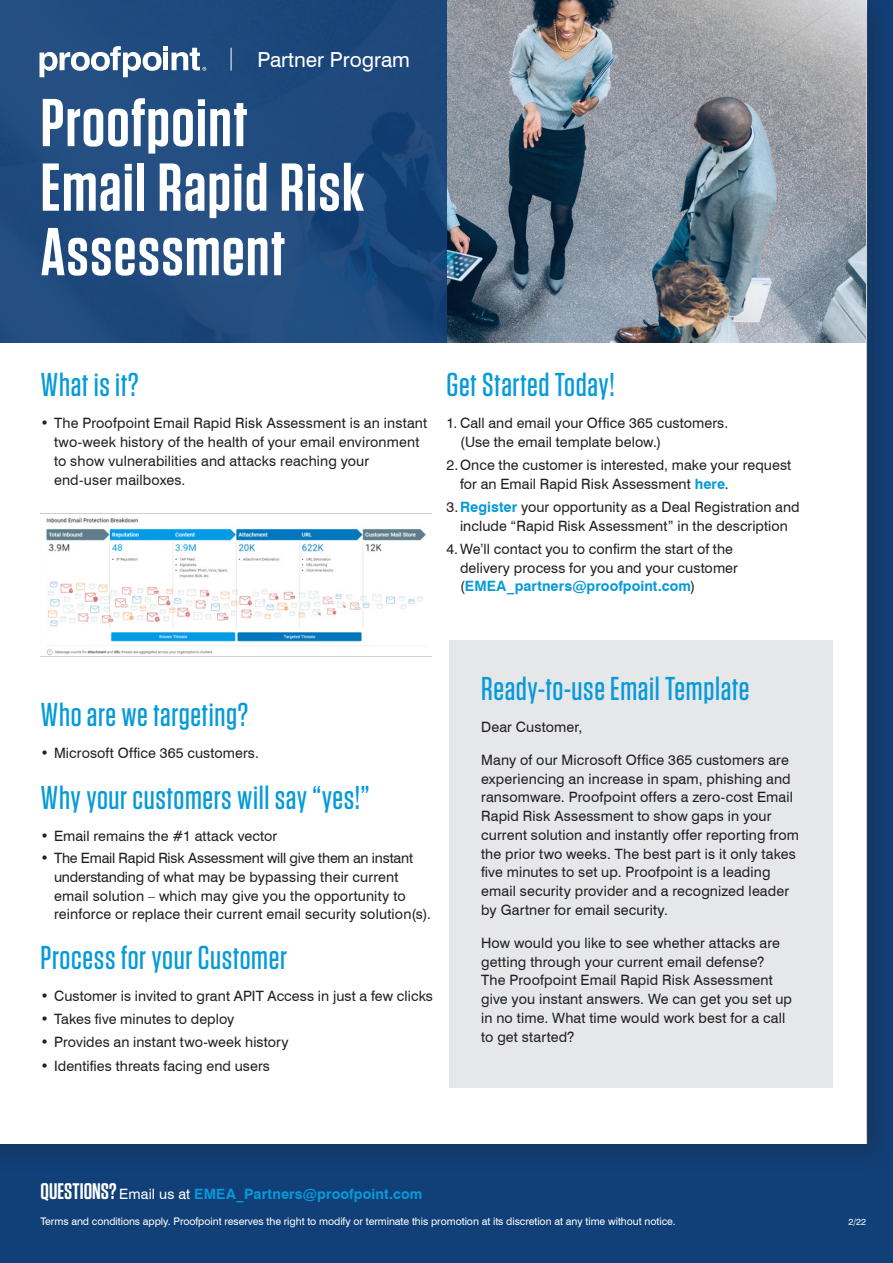
<style>
.page{position:relative;width:893px;height:1263px;background:#fff}
.page>*{position:absolute;margin:0;border:0;box-sizing:border-box;transform-origin:0 0}
.t1{font:600 67.5px/64.5px "Tungsten";letter-spacing:.02em;color:#fff}
.t2{font:500 33px "Tungsten";letter-spacing:.02em;color:#069ad9}
.t3{font:20.7px "Swiss 721 BT";color:#fff}
.t4{font:14.25px/18.8px "Swiss 721 BT";letter-spacing:.01em;color:#231f20}
.t5{font:700 14.25px "Swiss 721 BT";letter-spacing:.01em;color:#069ad9}
.t6{font:10.5px "Swiss 721 BT";letter-spacing:-.005em;color:#fff}
.t7{font:9px "Swiss 721 BT";color:#fff}
.s1{font-weight:700;color:#069ad9}
.s2{font-family:"Tungsten";font-weight:600;font-size:22.5px;color:#fff}
.s3{font-weight:400;color:#fff}
</style>
<div class="page">
<div style="left:0;top:1173px;width:893px;height:90px;background:#113f77"></div>
<div style="left:0;top:0;width:893px;height:1173px;background:#231f20;opacity:.3"></div>
<div style="left:0;top:0;width:866px;height:1143px;background:#fff"></div>
<img style="left:446px;top:0;width:420px;height:343px">
<div style="left:0;top:0;width:446px;height:343px;background:linear-gradient(to right,#244f82,#1b467a)"></div>
<svg style="left:40px;top:46px;width:166px;height:31px"></svg>
<svg style="left:231px;top:48px;width:1px;height:23px"></svg>
<img style="left:46px;top:517px;width:380px;height:138px">
<div style="left:449px;top:641px;width:383px;height:447px;background:#e6e7e9"></div>
<h3 class="t3" style="left:258px;top:47px;width:154px">Partner Program</h3>
<h1 class="t1" style="left:41px;top:92px;width:325px">Proofpoint<br>Email Rapid Risk<br>Assessment</h1>
<h2 class="t2" style="left:41px;top:367px;width:99px">What is it?</h2>
<p class="t4" style="left:54px;top:414px;width:375px;text-indent:-13px">• The Proofpoint Email Rapid Risk Assessment is an instant two-week history of the health of your email environment to show vulnerabilities and attacks reaching your end‑user mailboxes.</p>
<h2 class="t2" style="left:447px;top:367px;width:170px">Get Started Today!</h2>
<p class="t4" style="left:460px;top:414px;width:270px;text-indent:-14px">1. Call and email your Office 365 customers. (Use the email template below.)</p>
<p class="t4" style="left:460px;top:456px;width:333px;text-indent:-13px">2.Once the customer is interested, make your request for an Email Rapid Risk Assessment <span class="s1">here</span>.</p>
<p class="t4" style="left:447px;top:497px;width:355px;text-align:center">3.<span class="s1">Register</span> your opportunity as a Deal Registration and include “Rapid Risk Assessment” in the description</p>
<p class="t4" style="left:460px;top:539px;width:279px;text-indent:-13px">4.We’ll contact you to confirm the start of the delivery process for you and your customer (<span class="s1">EMEA_partners@proofpoint.com</span>)</p>
<h2 class="t2" style="left:41px;top:697px;width:209px">Who are we targeting?</h2>
<p class="t4" style="left:41px;top:743px;width:220px">• Microsoft Office 365 customers.</p>
<h2 class="t2" style="left:41px;top:780px;width:330px">Why your customers will say “yes!”</h2>
<p class="t4" style="left:41px;top:826px;width:238px">• Email remains the #1 attack vector</p>
<p class="t4" style="left:54px;top:848px;width:378px;text-indent:-13px">• The Email Rapid Risk Assessment will give them an instant understanding of what may be bypassing their current email solution – which may give you the opportunity to reinforce or replace their current email security solution(s).</p>
<h2 class="t2" style="left:41px;top:940px;width:248px">Process for your Customer</h2>
<p class="t4" style="left:41px;top:987px;width:394px">• Customer is invited to grant APIT Access in just a few clicks</p>
<p class="t4" style="left:41px;top:1010px;width:195px">• Takes five minutes to deploy</p>
<p class="t4" style="left:41px;top:1033px;width:249px">• Provides an instant two-week history</p>
<p class="t4" style="left:41px;top:1056px;width:231px">• Identifies threats facing end users</p>
<h2 class="t2" style="left:481px;top:671px;width:270px">Ready-to-use Email Template</h2>
<p class="t4" style="left:481px;top:717px;width:103px">Dear Customer,</p>
<p class="t4" style="left:481px;top:750px;width:319px">Many of our Microsoft Office 365 customers are experiencing an increase in spam, phishing and ransomware. Proofpoint offers a zero-cost Email Rapid Risk Assessment to show gaps in your current solution and instantly offer reporting from the prior two weeks. The best part is it only takes five minutes to set up. Proofpoint is a leading email security provider and a recognized leader by Gartner for email security.</p>
<p class="t4" style="left:481px;top:933px;width:312px">How would you like to see whether attacks are getting through your current email defense?<br>The Proofpoint Email Rapid Risk Assessment give you instant answers. We can get you set up in no time. What time would work best for a call to get started?</p>
<p class="t5" style="left:41px;top:1185px;width:383px"><span class="s2">QUESTIONS?</span> <span class="s3">Email us at</span> EMEA_Partners@proofpoint.com</p>
<p class="t6" style="left:41px;top:1215px;width:637px">Terms and conditions apply. Proofpoint reserves the right to modify or terminate this promotion at its discretion at any time without notice.</p>
<p class="t7" style="left:848px;top:1217px;width:19px">2/22</p>
</div>
